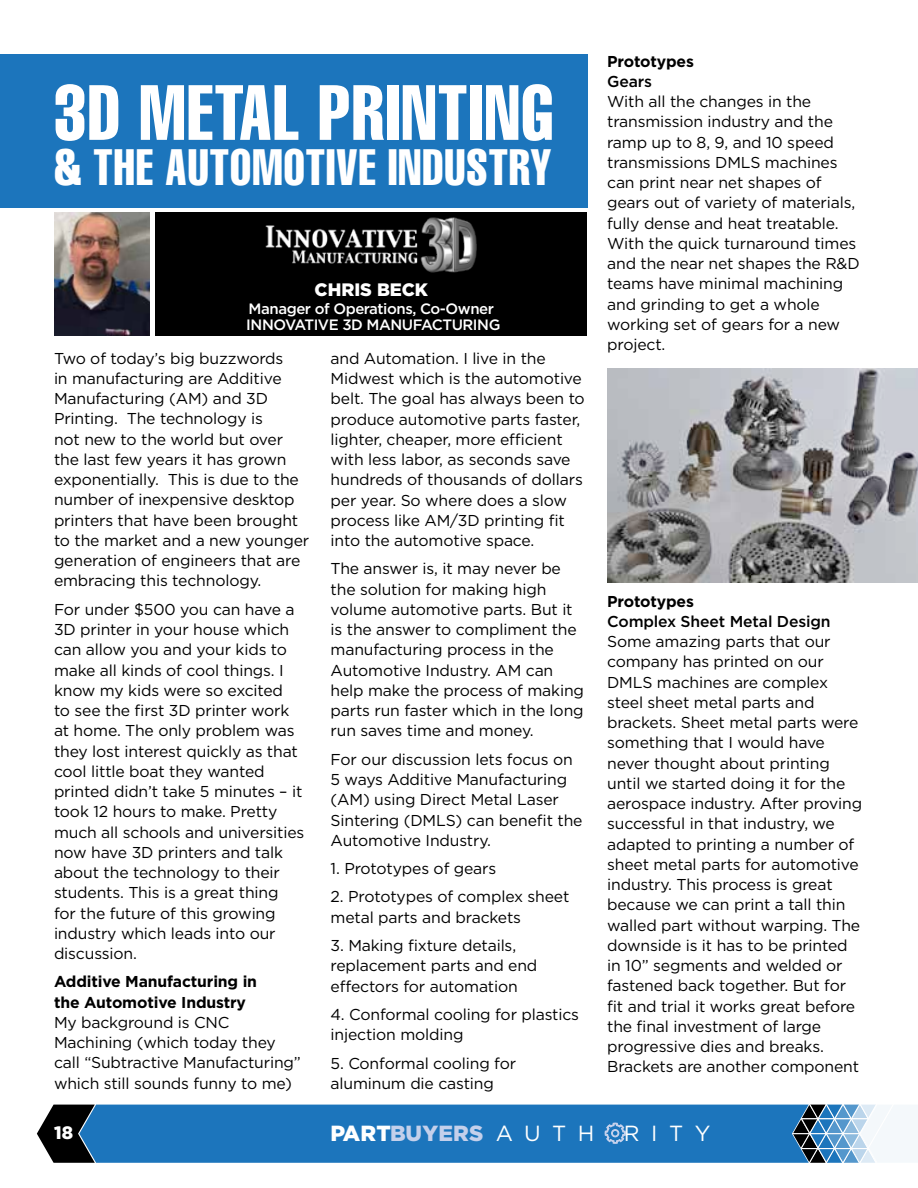
<style>
.page{position:relative;width:918px;height:1188px;background:#fff}
.page>*{position:absolute;margin:0;border:0;box-sizing:border-box;transform-origin:0 0}
.t1{font:76.8px "Helvetica LT Std Comp";letter-spacing:.025em;color:#fff;scale:.9 1}
.t2{font:50.25px "Helvetica LT Std Comp";letter-spacing:.025em;color:#fff;scale:.9 1}
.t3{font:900 21.9px "Gotham";letter-spacing:.01em;color:#c4d0eb}
.t4{font:21.9px "Gotham";color:#fff}
.t5{font:900 18px "Gotham";color:#fff}
.t6{font:15.75px/20.2px "Gotham";letter-spacing:-.01em;color:#000}
.t7{font:700 15.75px/20.2px "Gotham";letter-spacing:-.01em;color:#000}
.t8{font:500 15.75px "Gotham";letter-spacing:-.01em;color:#000}
.t9{font:500 15px/15.6px "Gotham";letter-spacing:-.03em;color:#fff}
.s1{color:#fff}
.s2{font-weight:400;color:#fff}
</style>
<div class="page">
<div style="left:156px;top:212px;width:431px;height:123px;background:#000"></div>
<div style="left:0;top:54px;width:587px;height:153px;background:#1c75bc"></div>
<img style="left:54px;top:212px;width:96px;height:123px">
<svg style="left:37px;top:1104px;width:881px;height:59px;background:#337db7"></svg>
<img style="left:607px;top:368px;width:311px;height:214px">
<img style="left:265px;top:217px;width:212px;height:56px">
<h1 class="t1" style="left:54px;top:64px;width:556px">3D METAL PRINTING</h1>
<h2 class="t2" style="left:54px;top:135px;width:554px">&amp; THE AUTOMOTIVE INDUSTRY</h2>
<p class="t5" style="left:315px;top:278px;width:115px">CHRIS BECK</p>
<p class="t9" style="left:246px;top:301px;width:256px">Manager of Operations, Co-Owner<br>INNOVATIVE 3D MANUFACTURING</p>
<p class="t6" style="left:54px;top:348px;width:257px">Two of today’s big buzzwords<br>in manufacturing are Additive<br>Manufacturing (AM) and 3D<br>Printing. The technology is<br>not new to the world but over the last few years it has grown exponentially. This is due to the number of inexpensive desktop printers that have been brought to the market and a new younger generation of engineers that are embracing this technology.</p>
<p class="t6" style="left:54px;top:599px;width:252px">For under $500 you can have a<br>3D printer in your house which can allow you and your kids to make all kinds of cool things. I know my kids were so excited<br>to see the first 3D printer work at home. The only problem was they lost interest quickly as that cool little boat they wanted printed didn’t take 5 minutes – it took 12 hours to make. Pretty much all schools and universities now have 3D printers and talk about the technology to their students. This is a great thing<br>for the future of this growing industry which leads into our discussion.</p>
<p class="t7" style="left:54px;top:972px;width:205px">Additive Manufacturing in the Automotive Industry</p>
<p class="t6" style="left:54px;top:1012px;width:248px">My background is CNC<br>Machining (which today they call “Subtractive Manufacturing” which still sounds funny to me)</p>
<p class="t6" style="left:331px;top:348px;width:256px">and Automation. I live in the<br>Midwest which is the automotive belt. The goal has always been to produce automotive parts faster, lighter, cheaper, more efficient with less labor, as seconds save hundreds of thousands of dollars per year. So where does a slow process like AM/3D printing fit into the automotive space.</p>
<p class="t6" style="left:331px;top:558px;width:255px">The answer is, it may never be the solution for making high volume automotive parts. But it is the answer to compliment the manufacturing process in the<br>Automotive Industry. AM can help make the process of making parts run faster which in the long run saves time and money.</p>
<p class="t6" style="left:331px;top:749px;width:254px">For our discussion lets focus on<br>5 ways Additive Manufacturing (AM) using Direct Metal Laser<br>Sintering (DMLS) can benefit the<br>Automotive Industry.</p>
<p class="t6" style="left:331px;top:858px;width:167px">1. Prototypes of gears</p>
<p class="t6" style="left:331px;top:886px;width:240px">2. Prototypes of complex sheet metal parts and brackets</p>
<p class="t6" style="left:331px;top:935px;width:208px">3. Making fixture details, replacement parts and end effectors for automation</p>
<p class="t6" style="left:331px;top:1004px;width:250px">4. Conformal cooling for plastics injection molding</p>
<p class="t6" style="left:331px;top:1053px;width:187px">5. Conformal cooling for aluminum die casting</p>
<p class="t7" style="left:607px;top:51px;width:88px">Prototypes</p>
<p class="t8" style="left:607px;top:71px;width:46px">Gears</p>
<p class="t6" style="left:607px;top:91px;width:254px">With all the changes in the transmission industry and the ramp up to 8, 9, and 10 speed transmissions DMLS machines can print near net shapes of gears out of variety of materials, fully dense and heat treatable.<br>With the quick turnaround times and the near net shapes the R&amp;D teams have minimal machining and grinding to get a whole working set of gears for a new project.</p>
<p class="t7" style="left:607px;top:591px;width:88px">Prototypes</p>
<p class="t8" style="left:607px;top:611px;width:225px">Complex Sheet Metal Design</p>
<p class="t6" style="left:607px;top:631px;width:257px">Some amazing parts that our company has printed on our<br>DMLS machines are complex steel sheet metal parts and brackets. Sheet metal parts were something that I would have never thought about printing until we started doing it for the aerospace industry. After proving successful in that industry, we adapted to printing a number of sheet metal parts for automotive industry. This process is great because we can print a tall thin walled part without warping. The downside is it has to be printed in 10” segments and welded or fastened back together. But for fit and trial it works great before the final investment of large progressive dies and breaks.<br>Brackets are another component</p>
<p class="t5" style="left:54px;top:1120px;width:21px">18</p>
<h3 class="t3" style="left:331px;top:1118px;width:265px"><span class="s1">PART</span>BUYERS <span class="s2">A U T H</span></h3>
<h3 class="t4" style="left:624px;top:1119px;width:88px">RITY</h3>
</div>
